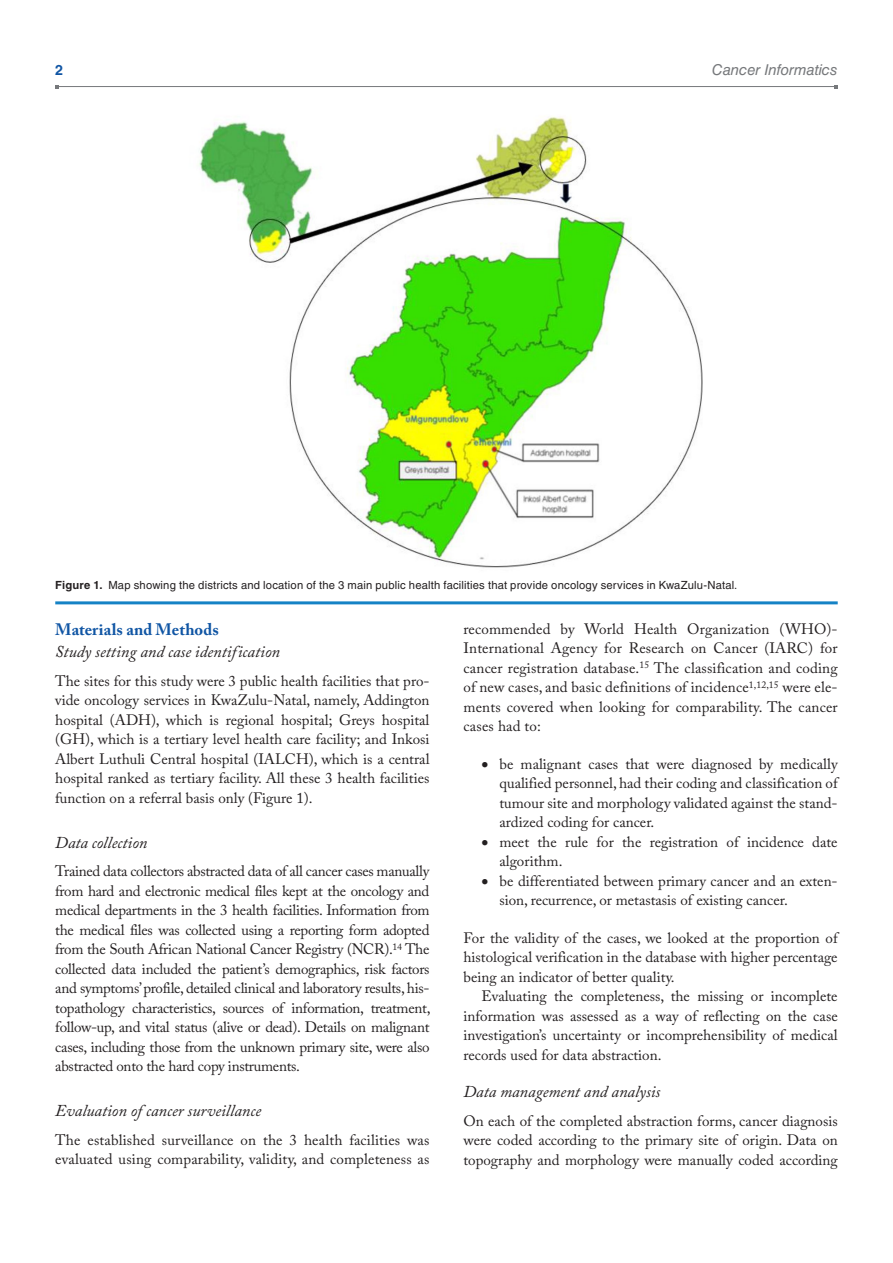
<style>
.page{position:relative;width:893px;height:1263px;background:#fff}
.page>*{position:absolute;margin:0;border:0;box-sizing:border-box;transform-origin:0 0}
.t1{font:italic 16.5px "Adobe Caslon Pro";color:#231f20}
.t2{font:700 16.5px "Adobe Caslon Pro";letter-spacing:.005em;color:#1055a4}
.t3{font:15px/19.5px "Adobe Caslon Pro";color:#231f20;text-align:justify}
.t4{font:italic 15px "Helvetica LT Std";letter-spacing:-.005em;color:#76787b}
.t5{font:700 14.25px "Helvetica LT Std";color:#1055a4}
.t6{font:11.25px "Helvetica LT Std";letter-spacing:.015em;color:#231f20}
.s1{font-weight:700}
</style>
<div class="page">
<hr style="left:57px;top:86px;width:779px;height:1px;background:#76787b">
<hr style="left:55px;top:601px;width:783px;height:3px;background:#1582c5">
<img style="left:198px;top:116px;width:505px;height:452px">
<p class="t5" style="left:55px;top:61px;width:9px">2</p>
<p class="t4" style="left:712px;top:61px;width:127px">Cancer Informatics</p>
<p class="t6" style="left:55px;top:578px;width:684px"><span class="s1">Figure 1.</span> Map showing the districts and location of the 3 main public health facilities that provide oncology services in KwaZulu-Natal.</p>
<p class="t2" style="left:55px;top:619px;width:165px">Materials and Methods</p>
<p class="t1" style="left:55px;top:642px;width:226px">Study setting and case identification</p>
<p class="t3" style="left:55px;top:671px;width:376px">The sites for this study were 3 public health facilities that pro&shy;vide oncology services in KwaZulu-Natal, namely, Addington hospital (ADH), which is regional hospital; Greys hospital (GH), which is a tertiary level health care facility; and Inkosi Albert Luthuli Central hospital (IALCH), which is a central hospital ranked as tertiary facility. All these 3 health facilities function on a referral basis only (Figure 1).</p>
<p class="t1" style="left:55px;top:832px;width:94px">Data collection</p>
<p class="t3" style="left:55px;top:861px;width:377px">Trained data collectors abstracted data of all cancer cases manually from hard and electronic medical files kept at the oncology and medical departments in the 3 health facilities. Information from the medical files was collected using a reporting form adopted from the South African National Cancer Registry (NCR).<sup>14</sup> The collected data included the patient’s demographics, risk factors and symptoms’ profile, detailed clinical and laboratory results, his&shy;topathology characteristics, sources of information, treatment, follow-up, and vital status (alive or dead). Details on malignant cases, including those from the unknown primary site, were also abstracted onto the hard copy instruments.</p>
<p class="t1" style="left:55px;top:1101px;width:207px">Evaluation of cancer surveillance</p>
<p class="t3" style="left:55px;top:1130px;width:376px">The established surveillance on the 3 health facilities was evaluated using comparability, validity, and completeness as</p>
<p class="t3" style="left:463px;top:619px;width:376px">recommended by World Health Organization (WHO)- International Agency for Research on Cancer (IARC) for cancer registration database.<sup>15</sup> The classification and coding of new cases, and basic definitions of incidence<sup>1,12,15</sup> were ele&shy;ments covered when looking for comparability. The cancer cases had to:</p>
<p class="t3" style="left:499px;top:754px;width:340px;text-indent:-18px">• be malignant cases that were diagnosed by medically qualified personnel, had their coding and classification of tumour site and morphology validated against the stand&shy;ardized coding for cancer.</p>
<p class="t3" style="left:499px;top:832px;width:340px;text-indent:-18px">• meet the rule for the registration of incidence date algorithm.</p>
<p class="t3" style="left:499px;top:871px;width:340px;text-indent:-18px">• be differentiated between primary cancer and an exten&shy;sion, recurrence, or metastasis of existing cancer.</p>
<p class="t3" style="left:463px;top:928px;width:376px">For the validity of the cases, we looked at the proportion of histological verification in the database with higher percentage being an indicator of better quality.</p>
<p class="t3" style="left:463px;top:986px;width:376px;text-indent:18px">Evaluating the completeness, the missing or incomplete information was assessed as a way of reflecting on the case investigation’s uncertainty or incomprehensibility of medical records used for data abstraction.</p>
<p class="t1" style="left:463px;top:1082px;width:198px">Data management and analysis</p>
<p class="t3" style="left:463px;top:1111px;width:376px">On each of the completed abstraction forms, cancer diagnosis were coded according to the primary site of origin. Data on topography and morphology were manually coded according</p>
</div>
